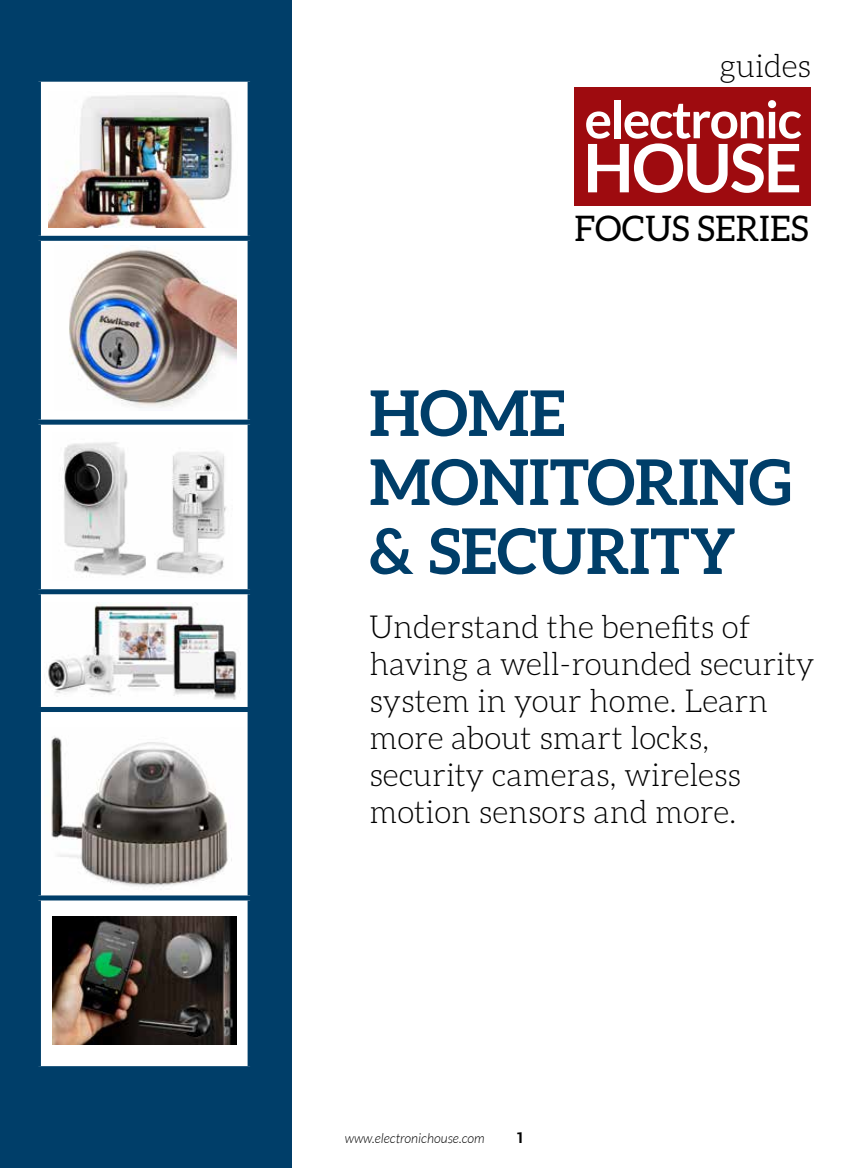
<style>
.page{position:relative;width:864px;height:1168px;background:#fff}
.page>*{position:absolute;margin:0;border:0;box-sizing:border-box;transform-origin:0 0}
.t1{font:700 66.9px "Lato";letter-spacing:-.03em;color:#fff}
.t2{font:700 63px/69px "Aleo";color:#003e69}
.t3{font:700 51.45px "Lato";letter-spacing:-.03em;color:#fff}
.t4{font:35.25px "Aleo";color:#000}
.t5{font:300 31.65px/37px "Aleo";color:#000}
.t6{font:700 15px "Roboto";color:#000}
.t7{font:italic 300 13.5px "Lato";color:#000}
</style>
<div class="page">
<div style="left:0;top:0;width:292px;height:1168px;background:#003e69"></div>
<div style="left:41px;top:82px;width:207px;height:984px;background:#fff"></div>
<div style="left:36px;top:236px;width:217px;height:5px;background:#003e69"></div>
<div style="left:36px;top:420px;width:217px;height:5px;background:#003e69"></div>
<div style="left:36px;top:589px;width:217px;height:5px;background:#003e69"></div>
<div style="left:36px;top:707px;width:217px;height:5px;background:#003e69"></div>
<div style="left:36px;top:895px;width:217px;height:5px;background:#003e69"></div>
<div style="left:575px;top:87px;width:236px;height:118px;background:#9e0b0f"></div>
<img style="left:49px;top:92px;width:189px;height:136px">
<img style="left:53px;top:916px;width:184px;height:129px">
<img style="left:54px;top:245px;width:182px;height:166px">
<img style="left:45px;top:603px;width:195px;height:96px">
<img style="left:45px;top:728px;width:200px;height:167px">
<img style="left:52px;top:432px;width:181px;height:148px">
<p class="t5" style="left:720px;top:47px;width:93px">guides</p>
<h3 class="t3" style="left:585px;top:90px;width:219px">electronic</h3>
<h1 class="t1" style="left:583px;top:130px;width:220px">HOUSE</h1>
<p class="t4" style="left:575px;top:209px;width:236px">FOCUS SERIES</p>
<h2 class="t2" style="left:369px;top:377px;width:423px">HOME<br>MONITORING &amp; SECURITY</h2>
<p class="t5" style="left:369px;top:608px;width:447px">Understand the benefits of having a well-rounded security system in your home. Learn more about smart locks, security cameras, wireless motion sensors and more.</p>
<p class="t7" style="left:345px;top:1130px;width:141px">www.electronichouse.com</p>
<p class="t6" style="left:516px;top:1126px;width:10px">1</p>
</div>
